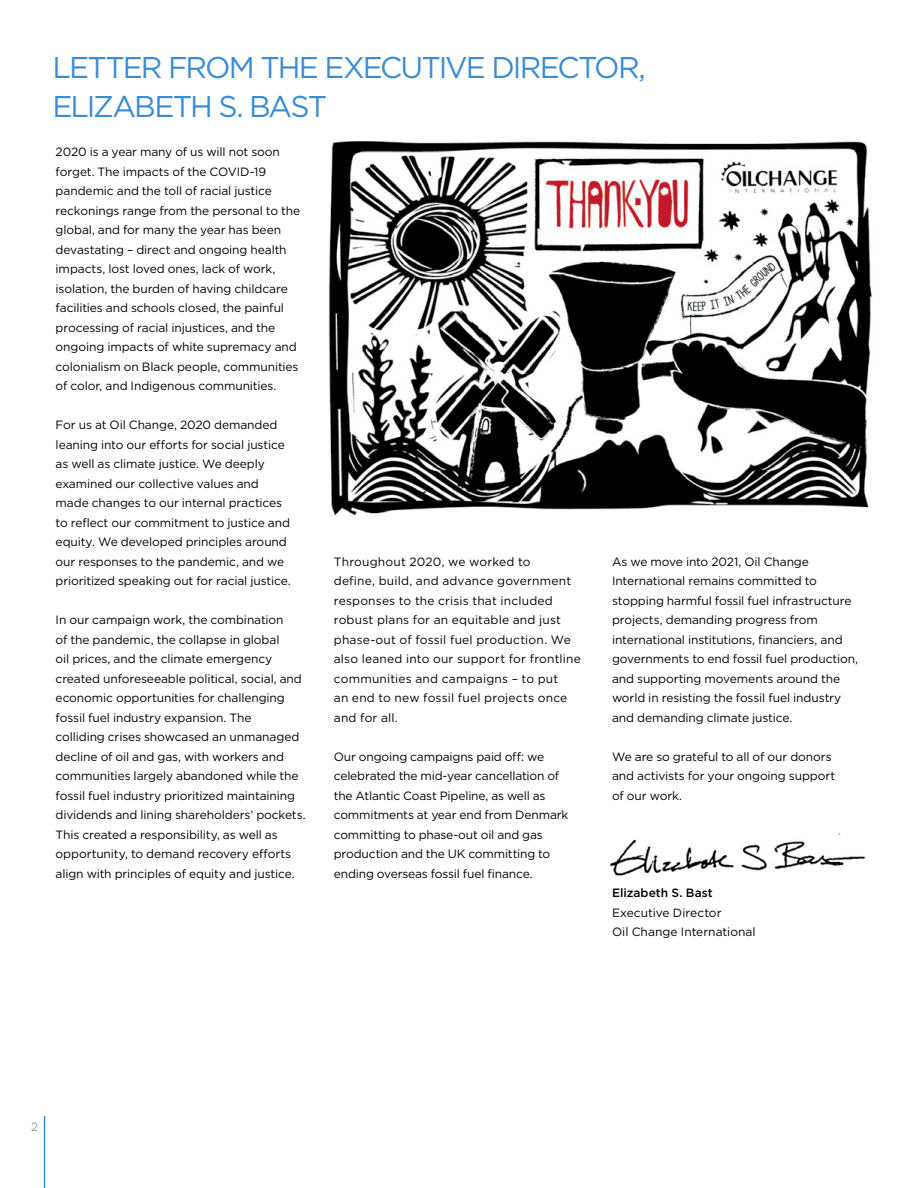
<style>
.page{position:relative;width:918px;height:1188px;background:#fff}
.page>*{position:absolute;margin:0;border:0;box-sizing:border-box;transform-origin:0 0}
.t1{font:30px/39px "Gotham HTF";letter-spacing:-.065em;color:#3b8dd1}
.t2{font:12px/19.5px "Gotham HTF";letter-spacing:-.01em;color:#000}
.t3{font:12px/19.5px "Gotham HTF";letter-spacing:.015em;color:#000}
.t4{font:500 12px "Gotham HTF";letter-spacing:.005em;color:#000}
.t5{font:300 12px "Gotham HTF";color:#6d7373}
</style>
<div class="page">
<hr style="left:44px;top:1116px;width:1px;height:72px;background:#3b8dd1">
<img style="left:610px;top:832px;width:256px;height:44px">
<img style="left:328px;top:141px;width:544px;height:375px">
<h1 class="t1" style="left:53px;top:47px;width:595px">LETTER FROM THE EXECUTIVE DIRECTOR,<br>ELIZABETH S. BAST</h1>
<p class="t2" style="left:56px;top:142px;width:246px">2020 is a year many of us will not soon forget. The impacts of the COVID-19 pandemic and the toll of racial justice reckonings range from the personal to the global, and for many the year has been devastating – direct and ongoing health impacts, lost loved ones, lack of work, isolation, the burden of having childcare facilities and schools closed, the painful processing of racial injustices, and the ongoing impacts of white supremacy and colonialism on Black people, communities of color, and Indigenous communities.</p>
<p class="t2" style="left:56px;top:415px;width:237px">For us at Oil Change, 2020 demanded leaning into our efforts for social justice as well as climate justice. We deeply examined our collective values and made changes to our internal practices to reflect our commitment to justice and equity. We developed principles around our responses to the pandemic, and we prioritized speaking out for racial justice.</p>
<p class="t2" style="left:56px;top:610px;width:252px">In our campaign work, the combination<br>of the pandemic, the collapse in global<br>oil prices, and the climate emergency created unforeseeable political, social, and economic opportunities for challenging fossil fuel industry expansion. The<br>colliding crises showcased an unmanaged decline of oil and gas, with workers and communities largely abandoned while the fossil fuel industry prioritized maintaining dividends and lining shareholders’ pockets.<br>This created a responsibility, as well as opportunity, to demand recovery efforts align with principles of equity and justice.</p>
<p class="t3" style="left:334px;top:551px;width:249px">Throughout 2020, we worked to<br>define, build, and advance government responses to the crisis that included robust plans for an equitable and just phase-out of fossil fuel production. We also leaned into our support for frontline communities and campaigns – to put<br>an end to new fossil fuel projects once and for all.</p>
<p class="t2" style="left:334px;top:746px;width:236px">Our ongoing campaigns paid off: we celebrated the mid-year cancellation of the Atlantic Coast Pipeline, as well as commitments at year end from Denmark committing to phase-out oil and gas production and the UK committing to ending overseas fossil fuel finance.</p>
<p class="t2" style="left:612px;top:551px;width:248px">As we move into 2021, Oil Change International remains committed to stopping harmful fossil fuel infrastructure projects, demanding progress from international institutions, financiers, and governments to end fossil fuel production, and supporting movements around the world in resisting the fossil fuel industry and demanding climate justice.</p>
<p class="t2" style="left:612px;top:746px;width:225px">We are so grateful to all of our donors and activists for your ongoing support of our work.</p>
<p class="t4" style="left:612px;top:886px;width:102px">Elizabeth S. Bast</p>
<p class="t2" style="left:612px;top:902px;width:145px">Executive Director<br>Oil Change International</p>
<p class="t5" style="left:31px;top:1120px;width:9px">2</p>
</div>
